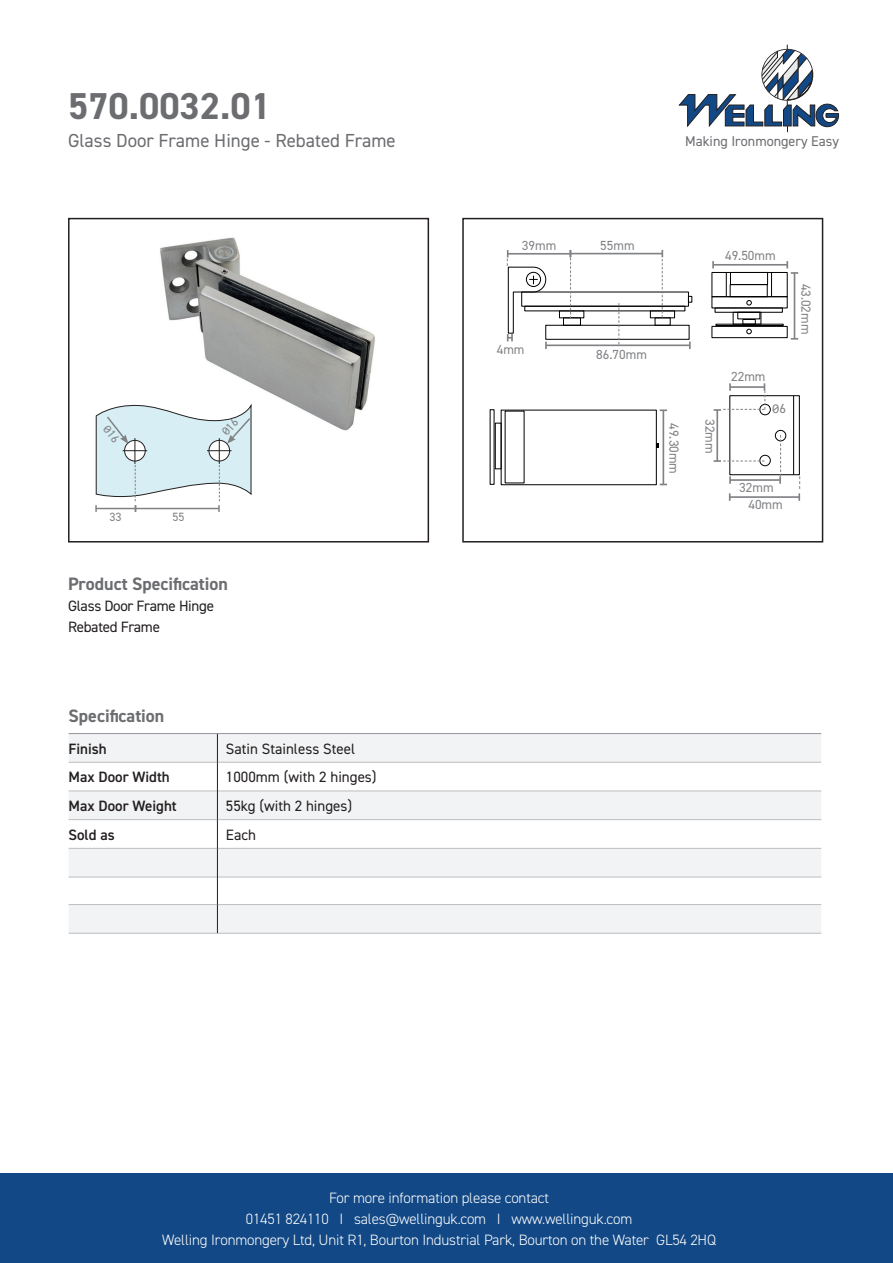
<style>
.page{position:relative;width:893px;height:1263px;background:#fff}
.page>*{position:absolute;margin:0;border:0;box-sizing:border-box;transform-origin:0 0}
.t1{font:700 37.5px "DIN2014";color:#6c6d70}
.t2{font:18.9px "DIN2014";color:#6c6d70}
.t3{font:700 18px "DIN2014";color:#6c6d70}
.t4{font:300 15px/21px "DIN2014";letter-spacing:-.01em;color:#fff;text-align:center}
.t5{font:15px "DIN2014";color:#231f20}
.t6{font:600 15px "DIN2014";color:#231f20}
.t7{font:15px "DIN2014";letter-spacing:-.02em;color:#231f20}
.t8{font:14.1px "DIN2014";color:#6c6d70}
.t9{font:13.2px "DIN2014";color:#808285}
.t10{font:13.2px "Consolas";color:#808285}
.t11{font:12px "DIN2014";color:#808285}
.s1{font-family:"DIN2014"}
</style>
<div class="page">
<div style="left:0;top:1174px;width:893px;height:89px;background:#124885"></div>
<svg style="left:678px;top:45px;width:161px;height:87px"></svg>
<div style="left:68px;top:218px;width:361px;height:324px;border:2px solid #231f20"></div>
<div style="left:462px;top:218px;width:361px;height:324px;border:2px solid #231f20"></div>
<svg style="left:69px;top:734px;width:752px;height:199px;fill:#f2f3f4"></svg>
<hr style="left:69px;top:733px;width:148px;height:1px;background:#939598">
<hr style="left:217px;top:733px;width:604px;height:1px;background:#939598">
<hr style="left:69px;top:762px;width:148px;height:1px;background:#bcbdc0">
<hr style="left:218px;top:762px;width:603px;height:1px;background:#bcbdc0">
<hr style="left:69px;top:791px;width:148px;height:1px;background:#bcbdc0">
<hr style="left:218px;top:791px;width:603px;height:1px;background:#bcbdc0">
<hr style="left:69px;top:819px;width:148px;height:1px;background:#bcbdc0">
<hr style="left:218px;top:819px;width:603px;height:1px;background:#bcbdc0">
<hr style="left:69px;top:848px;width:148px;height:1px;background:#bcbdc0">
<hr style="left:218px;top:848px;width:603px;height:1px;background:#bcbdc0">
<hr style="left:69px;top:877px;width:148px;height:1px;background:#bcbdc0">
<hr style="left:218px;top:877px;width:603px;height:1px;background:#bcbdc0">
<hr style="left:69px;top:904px;width:148px;height:1px;background:#bcbdc0">
<hr style="left:218px;top:904px;width:603px;height:1px;background:#bcbdc0">
<hr style="left:69px;top:933px;width:148px;height:1px;background:#bcbdc0">
<hr style="left:217px;top:933px;width:604px;height:1px;background:#bcbdc0">
<svg style="left:217px;top:734px;width:1px;height:199px"></svg>
<img style="left:160px;top:237px;width:215px;height:194px">
<div style="left:545px;top:325px;width:145px;height:15px;border:1px solid #000001"></div>
<svg style="left:688px;top:296px;width:4px;height:7px"></svg>
<div style="left:524px;top:306px;width:161px;height:5px;border:1px solid #000001"></div>
<div style="left:559px;top:310px;width:25px;height:8px;border:1px solid #000001"></div>
<div style="left:650px;top:310px;width:25px;height:8px;border:1px solid #000001"></div>
<div style="left:563px;top:317px;width:18px;height:9px;border:1px solid #000001"></div>
<div style="left:655px;top:317px;width:16px;height:9px;border:1px solid #000001"></div>
<hr style="left:570px;top:253px;width:92px;height:1px;background:#808285">
<svg style="left:661px;top:250px;width:2px;height:67px"></svg>
<hr style="left:508px;top:253px;width:63px;height:2px;background:#808285">
<svg style="left:569px;top:250px;width:2px;height:69px"></svg>
<hr style="left:546px;top:344px;width:144px;height:2px;background:#808285">
<svg style="left:689px;top:342px;width:2px;height:7px"></svg>
<svg style="left:507px;top:250px;width:40px;height:99px"></svg>
<div style="left:711px;top:326px;width:77px;height:12px;border:1px solid #000001"></div>
<div style="left:711px;top:296px;width:77px;height:12px;border:1px solid #000001"></div>
<div style="left:715px;top:308px;width:68px;height:5px;border:1px solid #000001"></div>
<div style="left:715px;top:324px;width:69px;height:2px;border:1px solid #000001"></div>
<div style="left:742px;top:319px;width:14px;height:6px;border:1px solid #000001"></div>
<div style="left:733px;top:312px;width:28px;height:13px;border:1px solid #000001"></div>
<div style="left:711px;top:272px;width:77px;height:25px;border:1px solid #000001"></div>
<div style="left:730px;top:272px;width:38px;height:13px;border:1px solid #000001"></div>
<div style="left:730px;top:284px;width:38px;height:13px;border:1px solid #000001"></div>
<svg style="left:771px;top:272px;width:1px;height:25px"></svg>
<svg style="left:726px;top:272px;width:1px;height:25px"></svg>
<svg style="left:746px;top:300px;width:6px;height:5px"></svg>
<svg style="left:746px;top:329px;width:6px;height:5px"></svg>
<hr style="left:713px;top:264px;width:74px;height:2px;background:#808285">
<svg style="left:712px;top:261px;width:2px;height:7px"></svg>
<hr style="left:794px;top:273px;width:1px;height:66px;background:#808285">
<svg style="left:786px;top:261px;width:12px;height:13px"></svg>
<svg style="left:791px;top:338px;width:7px;height:2px"></svg>
<svg style="left:618px;top:303px;width:1px;height:41px"></svg>
<div style="left:501px;top:410px;width:156px;height:75px;border:1px solid #000001"></div>
<div style="left:495px;top:423px;width:7px;height:46px;border:1px solid #000001"></div>
<div style="left:729px;top:395px;width:71px;height:80px;border:1px solid #000001"></div>
<hr style="left:793px;top:396px;width:1px;height:79px;background:#000001">
<div style="left:759px;top:404px;width:12px;height:11px;border:1px solid #000001;border-radius:50%"></div>
<div style="left:759px;top:455px;width:12px;height:11px;border:1px solid #000001;border-radius:50%"></div>
<div style="left:775px;top:430px;width:11px;height:11px;border:1px solid #000001;border-radius:50%"></div>
<hr style="left:662px;top:410px;width:2px;height:74px;background:#808285">
<svg style="left:660px;top:409px;width:7px;height:2px"></svg>
<hr style="left:730px;top:479px;width:50px;height:2px;background:#808285">
<svg style="left:729px;top:476px;width:2px;height:8px"></svg>
<svg style="left:779px;top:435px;width:2px;height:49px"></svg>
<hr style="left:730px;top:496px;width:69px;height:2px;background:#808285">
<svg style="left:798px;top:476px;width:2px;height:25px"></svg>
<hr style="left:716px;top:410px;width:2px;height:51px;background:#808285">
<svg style="left:714px;top:460px;width:50px;height:2px"></svg>
<svg style="left:714px;top:383px;width:51px;height:28px"></svg>
<svg style="left:95px;top:403px;width:157px;height:109px"></svg>
<p class="t1" style="left:68px;top:81px;width:204px">570.0032.01</p>
<p class="t2" style="left:68px;top:128px;width:329px">Glass Door Frame Hinge - Rebated Frame</p>
<p class="t11" style="left:109px;top:510px;width:13px">33</p>
<p class="t11" style="left:172px;top:510px;width:13px">55</p>
<p class="t3" style="left:68px;top:572px;width:161px">Product Specification</p>
<p class="t7" style="left:68px;top:597px;width:147px">Glass Door Frame Hinge</p>
<p class="t7" style="left:68px;top:618px;width:93px">Rebated Frame</p>
<p class="t3" style="left:69px;top:704px;width:97px">Specification</p>
<p class="t6" style="left:69px;top:739px;width:40px">Finish</p>
<p class="t5" style="left:226px;top:739px;width:131px">Satin Stainless Steel</p>
<p class="t6" style="left:69px;top:767px;width:103px">Max Door Width</p>
<p class="t5" style="left:226px;top:768px;width:152px">1000mm (with 2 hinges)</p>
<p class="t6" style="left:69px;top:796px;width:110px">Max Door Weight</p>
<p class="t5" style="left:226px;top:797px;width:128px">55kg (with 2 hinges)</p>
<p class="t6" style="left:69px;top:825px;width:48px">Sold as</p>
<p class="t5" style="left:226px;top:825px;width:32px">Each</p>
<p class="t9" style="left:522px;top:237px;width:36px">39mm</p>
<p class="t9" style="left:497px;top:341px;width:29px">4mm</p>
<p class="t8" style="left:685px;top:132px;width:155px">Making Ironmongery Easy</p>
<p class="t9" style="left:600px;top:237px;width:36px">55mm</p>
<p class="t9" style="left:596px;top:346px;width:52px">86.70mm</p>
<p class="t9" style="left:682px;top:423px;width:52px;rotate:90deg">49.30mm</p>
<p class="t9" style="left:725px;top:247px;width:52px">49.50mm</p>
<p class="t9" style="left:718px;top:419px;width:36px;rotate:90deg">32mm</p>
<p class="t9" style="left:731px;top:368px;width:36px">22mm</p>
<p class="t10" style="left:772px;top:400px;width:15px">0<span class="s1">6</span></p>
<p class="t9" style="left:739px;top:479px;width:36px">32mm</p>
<p class="t9" style="left:748px;top:496px;width:36px">40mm</p>
<p class="t9" style="left:814px;top:283px;width:52px;rotate:90deg">43.02mm</p>
<p class="t4" style="left:162px;top:1187px;width:555px">For more information please contact<br>01451 824110 I sales@wellinguk.com I www.wellinguk.com<br>Welling Ironmongery Ltd, Unit R1, Bourton Industrial Park, Bourton on the Water GL54 2HQ</p>
</div>
